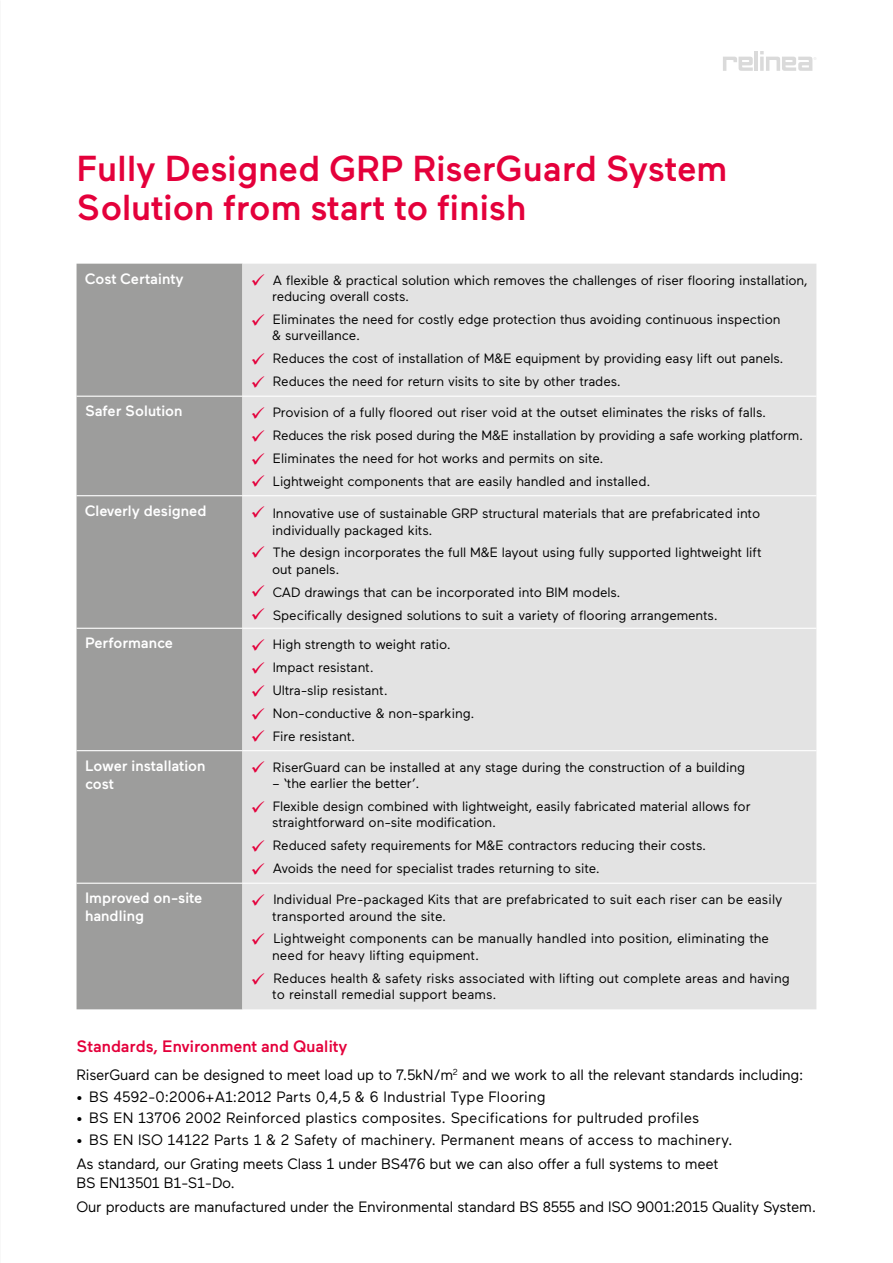
<style>
.page{position:relative;width:893px;height:1263px;background:#fff}
.page>*{position:absolute;margin:0;border:0;box-sizing:border-box;transform-origin:0 0}
.t1{font:500 36px/39px "Maax";color:#e4003b}
.t2{font:500 16.5px "Maax";color:#e4003b}
.t3{font:15px/23.7px "Maax";letter-spacing:-.01em;color:#000}
.t4{font:500 15px/18px "Maax";color:#fff}
.t5{font:13.5px/16.5px "Maax";letter-spacing:-.01em;color:#000}
.s1{color:#e4003b}
</style>
<div class="page">
<hr style="left:754px;top:51px;width:4px;height:20px;background:#dadada">
<svg style="left:723px;top:57px;width:30px;height:14px"></svg>
<svg style="left:760px;top:51px;width:56px;height:20px"></svg>
<div style="left:77px;top:264px;width:165px;height:745px;background:#9d9d9c"></div>
<div style="left:242px;top:264px;width:574px;height:745px;background:#e3e3e3"></div>
<hr style="left:77px;top:396px;width:165px;height:1px;background:#fff">
<hr style="left:242px;top:396px;width:574px;height:1px;background:#fff">
<hr style="left:77px;top:495px;width:165px;height:1px;background:#fff">
<hr style="left:242px;top:495px;width:574px;height:1px;background:#fff">
<hr style="left:77px;top:628px;width:165px;height:1px;background:#fff">
<hr style="left:242px;top:628px;width:574px;height:1px;background:#fff">
<hr style="left:77px;top:750px;width:165px;height:1px;background:#fff">
<hr style="left:242px;top:750px;width:574px;height:1px;background:#fff">
<hr style="left:77px;top:883px;width:165px;height:1px;background:#fff">
<hr style="left:242px;top:883px;width:574px;height:1px;background:#fff">
<h1 class="t1" style="left:77px;top:149px;width:652px">Fully Designed GRP RiserGuard System<br>Solution from start to finish</h1>
<p class="t4" style="left:85px;top:270px;width:100px">Cost Certainty</p>
<p class="t5" style="left:272px;top:272px;width:537px;text-indent:-21px"><span class="s1">✓</span> A flexible &amp; practical solution which removes the challenges of riser flooring installation, reducing overall costs.</p>
<p class="t5" style="left:272px;top:311px;width:510px;text-indent:-21px"><span class="s1">✓</span> Eliminates the need for costly edge protection thus avoiding continuous inspection &amp; surveillance.</p>
<p class="t5" style="left:251px;top:351px;width:534px"><span class="s1">✓</span> Reduces the cost of installation of M&amp;E equipment by providing easy lift out panels.</p>
<p class="t5" style="left:251px;top:373px;width:372px"><span class="s1">✓</span> Reduces the need for return visits to site by other trades.</p>
<p class="t4" style="left:85px;top:402px;width:99px">Safer Solution</p>
<p class="t5" style="left:251px;top:404px;width:517px"><span class="s1">✓</span> Provision of a fully floored out riser void at the outset eliminates the risks of falls.</p>
<p class="t5" style="left:251px;top:427px;width:554px"><span class="s1">✓</span> Reduces the risk posed during the M&amp;E installation by providing a safe working platform.</p>
<p class="t5" style="left:251px;top:450px;width:354px"><span class="s1">✓</span> Eliminates the need for hot works and permits on site.</p>
<p class="t5" style="left:251px;top:473px;width:401px"><span class="s1">✓</span> Lightweight components that are easily handled and installed.</p>
<p class="t4" style="left:85px;top:502px;width:123px">Cleverly designed</p>
<p class="t5" style="left:272px;top:505px;width:490px;text-indent:-21px"><span class="s1">✓</span> Innovative use of sustainable GRP structural materials that are prefabricated into individually packaged kits.</p>
<p class="t5" style="left:272px;top:545px;width:491px;text-indent:-21px"><span class="s1">✓</span> The design incorporates the full M&amp;E layout using fully supported lightweight lift out panels.</p>
<p class="t5" style="left:251px;top:584px;width:371px"><span class="s1">✓</span> CAD drawings that can be incorporated into BIM models.</p>
<p class="t5" style="left:251px;top:607px;width:468px"><span class="s1">✓</span> Specifically designed solutions to suit a variety of flooring arrangements.</p>
<p class="t4" style="left:85px;top:634px;width:90px">Performance</p>
<p class="t5" style="left:251px;top:636px;width:202px"><span class="s1">✓</span> High strength to weight ratio.</p>
<p class="t5" style="left:251px;top:659px;width:124px"><span class="s1">✓</span> Impact resistant.</p>
<p class="t5" style="left:251px;top:682px;width:138px"><span class="s1">✓</span> Ultra-slip resistant.</p>
<p class="t5" style="left:251px;top:705px;width:225px"><span class="s1">✓</span> Non-conductive &amp; non-sparking.</p>
<p class="t5" style="left:251px;top:728px;width:106px"><span class="s1">✓</span> Fire resistant.</p>
<p class="t4" style="left:85px;top:757px;width:122px">Lower installation cost</p>
<p class="t5" style="left:251px;top:759px;width:496px"><span class="s1">✓</span> RiserGuard can be installed at any stage during the construction of a building</p>
<p class="t5" style="left:272px;top:775px;width:149px">– ‘the earlier the better’.</p>
<p class="t5" style="left:272px;top:798px;width:480px;text-indent:-21px"><span class="s1">✓</span> Flexible design combined with lightweight, easily fabricated material allows for straightforward on-site modification.</p>
<p class="t5" style="left:251px;top:837px;width:457px"><span class="s1">✓</span> Reduced safety requirements for M&amp;E contractors reducing their costs.</p>
<p class="t5" style="left:251px;top:860px;width:351px"><span class="s1">✓</span> Avoids the need for specialist trades returning to site.</p>
<p class="t4" style="left:85px;top:889px;width:119px">Improved on-site handling</p>
<p class="t5" style="left:272px;top:891px;width:512px;text-indent:-21px"><span class="s1">✓</span> Individual Pre-packaged Kits that are prefabricated to suit each riser can be easily transported around the site.</p>
<p class="t5" style="left:272px;top:931px;width:498px;text-indent:-21px"><span class="s1">✓</span> Lightweight components can be manually handled into position, eliminating the need for heavy lifting equipment.</p>
<p class="t5" style="left:272px;top:970px;width:519px;text-indent:-21px"><span class="s1">✓</span> Reduces health &amp; safety risks associated with lifting out complete areas and having to reinstall remedial support beams.</p>
<p class="t2" style="left:77px;top:1037px;width:273px">Standards, Environment and Quality</p>
<p class="t3" style="left:77px;top:1063px;width:728px">RiserGuard can be designed to meet load up to 7.5kN/m<sup>2</sup> and we work to all the relevant standards including:</p>
<p class="t3" style="left:77px;top:1085px;width:471px">• BS 4592-0:2006+A1:2012 Parts 0,4,5 &amp; 6 Industrial Type Flooring</p>
<p class="t3" style="left:77px;top:1106px;width:624px">• BS EN 13706 2002 Reinforced plastics composites. Specifications for pultruded profiles</p>
<p class="t3" style="left:77px;top:1128px;width:658px">• BS EN ISO 14122 Parts 1 &amp; 2 Safety of machinery. Permanent means of access to machinery.<br>As standard, our Grating meets Class 1 under BS476 but we can also offer a full systems to meet</p>
<p class="t3" style="left:77px;top:1171px;width:741px">BS EN13501 B1-S1-Do.<br>Our products are manufactured under the Environmental standard BS 8555 and ISO 9001:2015 Quality System.</p>
</div>
